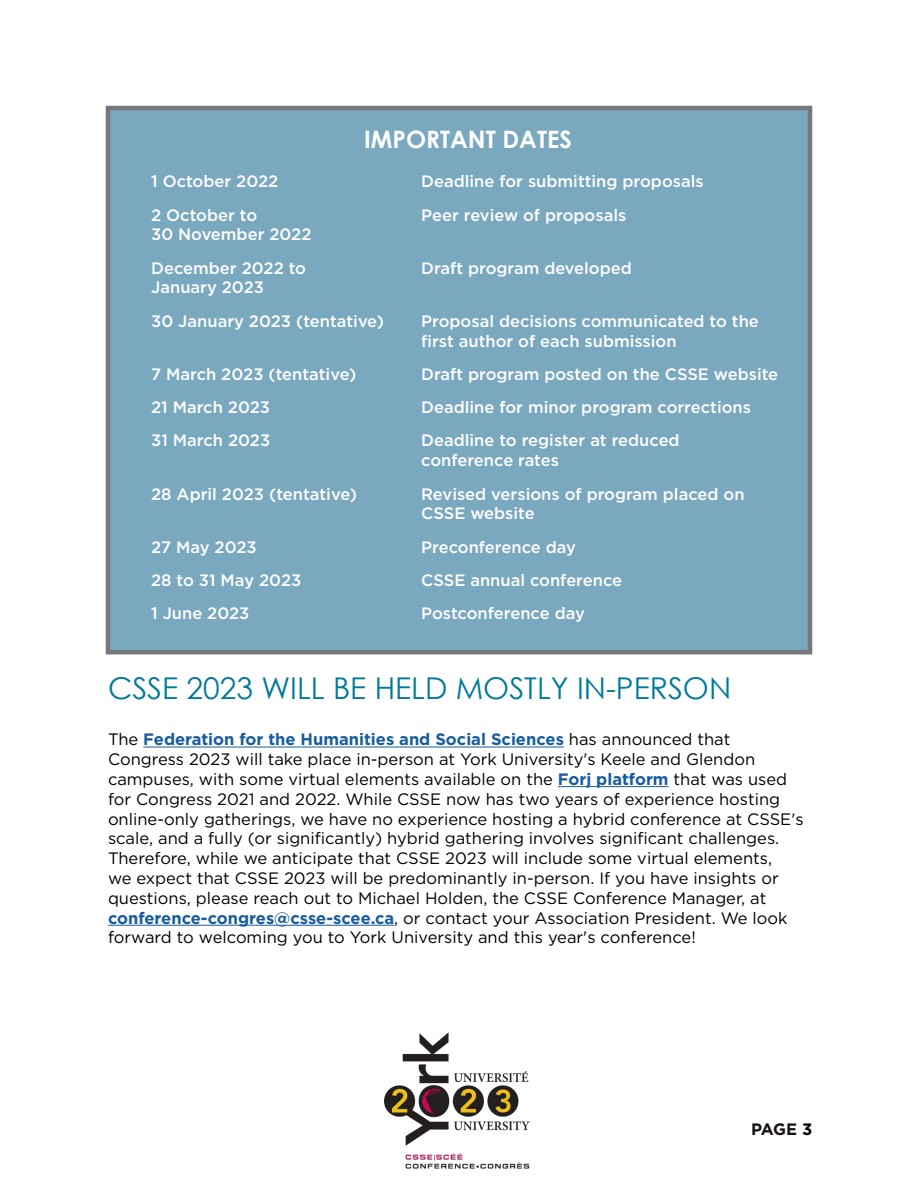
<style>
.page{position:relative;width:918px;height:1188px;background:#fff}
.page>*{position:absolute;margin:0;border:0;box-sizing:border-box;transform-origin:0 0}
.Heading_2{font:30px "Century Gothic";color:#00799a}
.Box_heading{font:700 24px "Century Gothic";color:#fff}
.Heading_2-2{font:16.5px/19.8px "Gotham";color:#000}
.Box_body_text{font:500 16.5px/19.8px "Gotham";color:#fff}
.Box_heading-2{font:500 16.5px "Gotham";color:#fff}
.t1{font:700 16.5px "Gotham";color:#181210}
.s1{font-weight:700;color:#175d9e}
.s2{color:#000}
</style>
<div class="page">
<img style="left:384px;top:1032px;width:146px;height:137px">
<div style="left:106px;top:106px;width:706px;height:548px;background:#79a8bf;border:4px solid #76787b"></div>
<hr style="left:143px;top:747px;width:421px;height:1px;background:#175d9e">
<hr style="left:558px;top:786px;width:111px;height:1px;background:#175d9e">
<hr style="left:108px;top:925px;width:286px;height:1px;background:#175d9e">
<p class="Box_heading" style="left:364px;top:121px;width:209px">IMPORTANT DATES</p>
<p class="Box_heading-2" style="left:151px;top:171px;width:129px">1 October 2022</p>
<p class="Box_heading-2" style="left:421px;top:171px;width:284px">Deadline for submitting proposals</p>
<p class="Box_body_text" style="left:151px;top:205px;width:108px">2 October to</p>
<p class="Box_body_text" style="left:421px;top:205px;width:207px">Peer review of proposals</p>
<p class="Box_body_text" style="left:151px;top:224px;width:162px">30 November 2022</p>
<p class="Box_body_text" style="left:151px;top:258px;width:156px">December 2022 to</p>
<p class="Box_body_text" style="left:421px;top:258px;width:212px">Draft program developed</p>
<p class="Box_body_text" style="left:151px;top:277px;width:114px">January 2023</p>
<p class="Box_body_text" style="left:151px;top:311px;width:234px">30 January 2023 (tentative)</p>
<p class="Box_body_text" style="left:421px;top:311px;width:339px">Proposal decisions communicated to the first author of each submission</p>
<p class="Box_body_text" style="left:151px;top:364px;width:207px">7 March 2023 (tentative)</p>
<p class="Box_body_text" style="left:421px;top:364px;width:359px">Draft program posted on the CSSE website</p>
<p class="Box_body_text" style="left:151px;top:397px;width:120px">21 March 2023</p>
<p class="Box_body_text" style="left:421px;top:397px;width:331px">Deadline for minor program corrections</p>
<p class="Box_body_text" style="left:151px;top:430px;width:121px">31 March 2023</p>
<p class="Box_body_text" style="left:421px;top:430px;width:260px">Deadline to register at reduced conference rates</p>
<p class="Box_body_text" style="left:151px;top:484px;width:207px">28 April 2023 (tentative)</p>
<p class="Box_body_text" style="left:421px;top:484px;width:325px">Revised versions of program placed on<br>CSSE website</p>
<p class="Box_body_text" style="left:151px;top:537px;width:107px">27 May 2023</p>
<p class="Box_body_text" style="left:421px;top:537px;width:156px">Preconference day</p>
<p class="Box_body_text" style="left:151px;top:570px;width:152px">28 to 31 May 2023</p>
<p class="Box_body_text" style="left:421px;top:570px;width:202px">CSSE annual conference</p>
<p class="Box_body_text" style="left:151px;top:603px;width:100px">1 June 2023</p>
<p class="Box_body_text" style="left:421px;top:603px;width:165px">Postconference day</p>
<p class="Heading_2" style="left:108px;top:667px;width:625px">CSSE 2023 WILL BE HELD MOSTLY IN-PERSON</p>
<p class="Heading_2-2" style="left:108px;top:729px;width:697px">The <span class="s1">Federation for the Humanities and Social Sciences</span> has announced that Congress 2023 will take place in-person at York University's Keele and Glendon campuses, with some virtual elements available on the <span class="s1">Forj platform</span> that was used for Congress 2021 and 2022. While CSSE now has two years of experience hosting online-only gatherings, we have no experience hosting a hybrid conference at CSSE's scale, and a fully (or significantly) hybrid gathering involves significant challenges.<br>Therefore, while we anticipate that CSSE 2023 will include some virtual elements,<br>we expect that CSSE 2023 will be predominantly in-person. If you have insights or questions, please reach out to Michael Holden, the CSSE Conference Manager, at <span class="s1">conference-congres@csse-scee.ca</span>, or contact your Association President. We look forward to welcoming you to York University and this year's conference!</p>
<p class="t1" style="left:751px;top:1118px;width:63px">PAGE <span class="s2">3</span></p>
</div>
